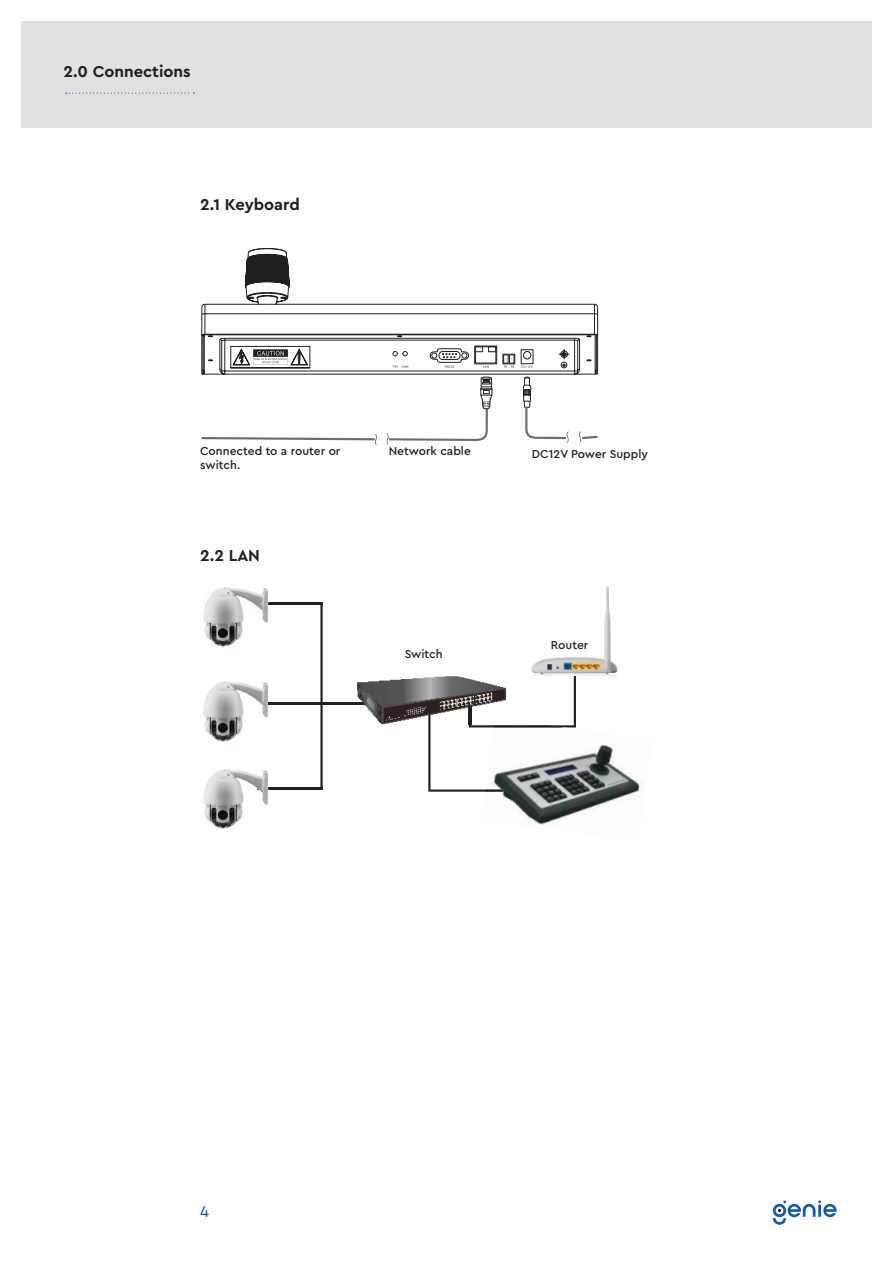
<style>
.page{position:relative;width:893px;height:1263px;background:#fff}
.page>*{position:absolute;margin:0;border:0;box-sizing:border-box;transform-origin:0 0}
.Section_Title{font:700 16.5px "Cera Pro";color:#231f20}
.t1{font:16.5px "Cera Pro";color:#09559e}
.t2{font:500 12px/14.4px "Cera Pro";color:#231f20}
</style>
<div class="page">
<div style="left:21px;top:21px;width:851px;height:107px;background:#e1e1e4"></div>
<svg style="left:773px;top:1200px;width:64px;height:25px"></svg>
<svg style="left:66px;top:93px;width:128px;height:1px"></svg>
<svg style="left:201px;top:248px;width:398px;height:197px"></svg>
<img style="left:531px;top:586px;width:87px;height:91px">
<hr style="left:320px;top:604px;width:3px;height:185px;background:#231f20">
<hr style="left:306px;top:702px;width:64px;height:3px;background:#231f20">
<img style="left:357px;top:677px;width:71px;height:47px">
<svg style="left:357px;top:702px;width:13px;height:3px"></svg>
<hr style="left:257px;top:603px;width:66px;height:2px;background:#231f20">
<hr style="left:257px;top:787px;width:66px;height:3px;background:#231f20">
<hr style="left:264px;top:702px;width:59px;height:3px;background:#231f20">
<img style="left:203px;top:587px;width:65px;height:60px">
<svg style="left:257px;top:603px;width:11px;height:2px"></svg>
<img style="left:203px;top:682px;width:65px;height:60px">
<svg style="left:264px;top:702px;width:4px;height:3px"></svg>
<img style="left:203px;top:769px;width:65px;height:60px">
<svg style="left:257px;top:787px;width:11px;height:3px"></svg>
<img style="left:502px;top:745px;width:138px;height:80px">
<svg style="left:428px;top:676px;width:148px;height:116px"></svg>
<img style="left:485px;top:789px;width:19px;height:3px">
<p class="Section_Title" style="left:64px;top:60px;width:129px">2.0 Connections</p>
<p class="Section_Title" style="left:200px;top:194px;width:101px">2.1 Keyboard</p>
<p class="t2" style="left:200px;top:443px;width:142px">Connected to a router or switch.</p>
<p class="t2" style="left:389px;top:443px;width:84px">Network cable</p>
<p class="t2" style="left:532px;top:446px;width:118px">DC12V Power Supply</p>
<p class="Section_Title" style="left:200px;top:545px;width:61px">2.2 LAN</p>
<p class="t2" style="left:405px;top:646px;width:39px">Switch</p>
<p class="t2" style="left:551px;top:637px;width:39px">Router</p>
<h1 class="t1" style="left:200px;top:1200px;width:11px">4</h1>
</div>
